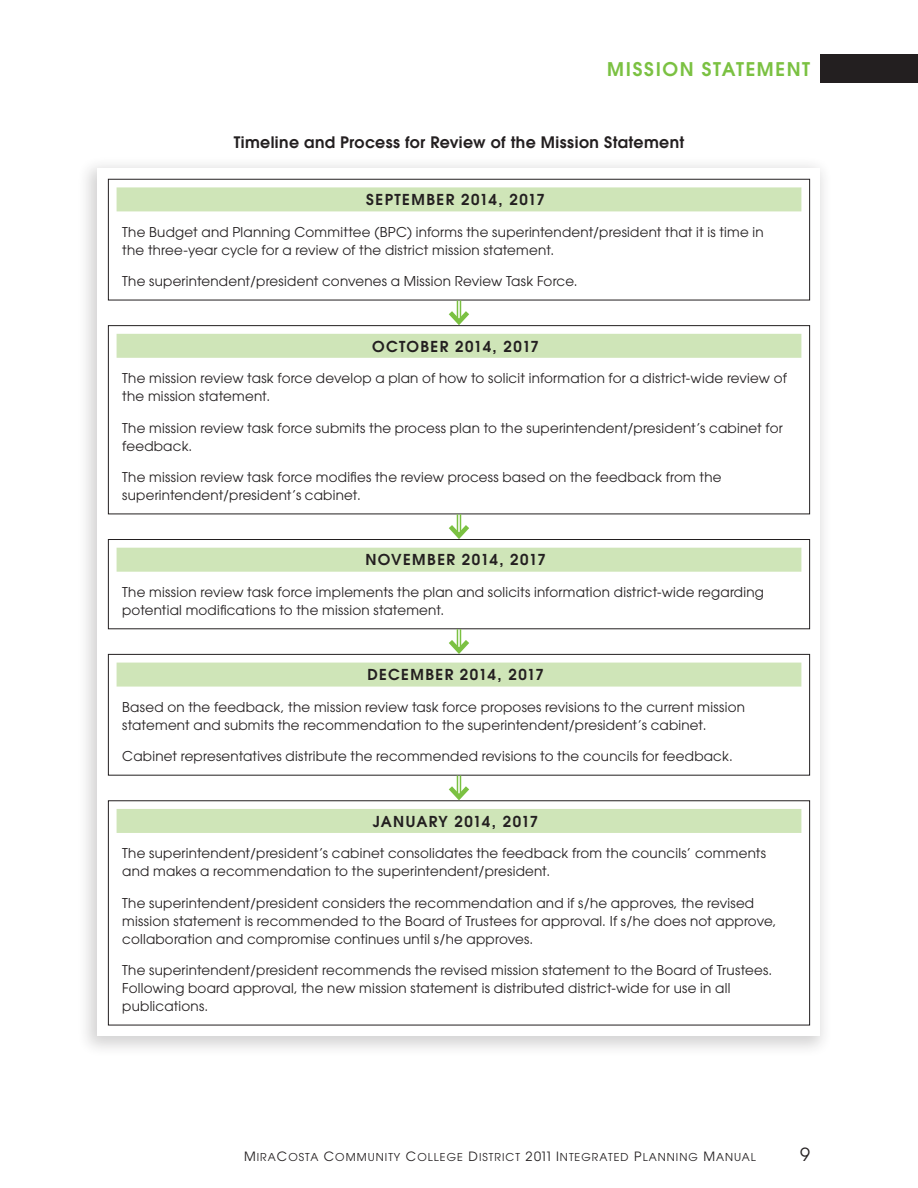
<style>
.page{position:relative;width:918px;height:1188px;background:#fff}
.page>*{position:absolute;margin:0;border:0;box-sizing:border-box;transform-origin:0 0}
.t1{font:600 18.75px "Avant Garde";letter-spacing:.08em;color:#7bc142}
.t2{font:18px "Avant Garde";color:#231f20}
.t3{font:600 15.75px "Avant Garde";letter-spacing:.025em;color:#231f20}
.t4{font:600 15px "Avant Garde";letter-spacing:.085em;color:#231f20}
.t5{font:600 15px "Avant Garde";letter-spacing:.065em;color:#231f20}
.t6{font:13.5px/18px "Avant Garde";letter-spacing:.015em;color:#231f20}
.t7{font:10.8px "Avant Garde Book SC850";letter-spacing:.095em;color:#231f20}
.s1{font-size:12.75px}
.s2{font-family:"Avant Garde";font-size:12.75px}
</style>
<div class="page">
<div style="left:820px;top:54px;width:98px;height:29px;background:#231f20"></div>
<div style="left:76px;top:156px;width:757px;height:902px;background:#231f20;opacity:.2"></div>
<div style="left:98px;top:169px;width:722px;height:867px;background:#fff"></div>
<div style="left:117px;top:187px;width:684px;height:24px;background:#cfe5b8"></div>
<div style="left:108px;top:179px;width:702px;height:121px;border:1px solid #231f20"></div>
<div style="left:117px;top:663px;width:684px;height:24px;background:#cfe5b8"></div>
<div style="left:108px;top:654px;width:702px;height:122px;border:1px solid #231f20"></div>
<div style="left:117px;top:809px;width:684px;height:24px;background:#cfe5b8"></div>
<div style="left:108px;top:800px;width:702px;height:225px;border:1px solid #231f20"></div>
<div style="left:117px;top:548px;width:684px;height:24px;background:#cfe5b8"></div>
<div style="left:108px;top:539px;width:702px;height:90px;border:1px solid #231f20"></div>
<div style="left:117px;top:334px;width:684px;height:24px;background:#cfe5b8"></div>
<div style="left:108px;top:325px;width:702px;height:189px;border:1px solid #231f20"></div>
<svg style="left:444px;top:300px;width:30px;height:27px"></svg>
<svg style="left:444px;top:514px;width:30px;height:27px"></svg>
<svg style="left:444px;top:629px;width:30px;height:27px"></svg>
<svg style="left:444px;top:776px;width:30px;height:26px"></svg>
<h1 class="t1" style="left:607px;top:57px;width:204px">MISSION STATEMENT</h1>
<p class="t3" style="left:234px;top:132px;width:452px">TIMELINE AND PROCESS FOR REVIEW OF THE MISSION STATEMENT</p>
<p class="t4" style="left:366px;top:190px;width:180px">SEPTEMBER 2014, 2017</p>
<p class="t6" style="left:122px;top:223px;width:643px">The Budget and Planning Committee (BPC) informs the superintendent/president that it is time in the three-year cycle for a review of the district mission statement.</p>
<p class="t6" style="left:122px;top:272px;width:457px">The superintendent/president convenes a Mission Review Task Force.</p>
<p class="t4" style="left:372px;top:336px;width:168px">OCTOBER 2014, 2017</p>
<p class="t6" style="left:122px;top:369px;width:666px">The mission review task force develop a plan of how to solicit information for a district-wide review of the mission statement.</p>
<p class="t6" style="left:122px;top:419px;width:662px">The mission review task force submits the process plan to the superintendent/president’s cabinet for feedback.</p>
<p class="t6" style="left:122px;top:468px;width:601px">The mission review task force modifies the review process based on the feedback from the superintendent/president’s cabinet.</p>
<p class="t4" style="left:366px;top:550px;width:182px">NOVEMBER 2014, 2017</p>
<p class="t6" style="left:122px;top:583px;width:643px">The mission review task force implements the plan and solicits information district-wide regarding potential modifications to the mission statement.</p>
<p class="t4" style="left:367px;top:665px;width:178px">DECEMBER 2014, 2017</p>
<p class="t6" style="left:122px;top:698px;width:624px">Based on the feedback, the mission review task force proposes revisions to the current mission statement and submits the recommendation to the superintendent/president’s cabinet.</p>
<p class="t6" style="left:122px;top:747px;width:612px">Cabinet representatives distribute the recommended revisions to the councils for feedback.</p>
<p class="t5" style="left:373px;top:811px;width:167px">JANUARY 2014, 2017</p>
<p class="t6" style="left:122px;top:844px;width:645px">The superintendent/president’s cabinet consolidates the feedback from the councils’ comments and makes a recommendation to the superintendent/president.</p>
<p class="t6" style="left:122px;top:894px;width:656px">The superintendent/president considers the recommendation and if s/he approves, the revised mission statement is recommended to the Board of Trustees for approval. If s/he does not approve, collaboration and compromise continues until s/he approves.</p>
<p class="t6" style="left:122px;top:961px;width:652px">The superintendent/president recommends the revised mission statement to the Board of Trustees.<br>Following board approval, the new mission statement is distributed district-wide for use in all publications.</p>
<p class="t7" style="left:244px;top:1151px;width:513px"><span class="s1">M</span>IRA<span class="s1">C</span>OSTA <span class="s1">C</span>OMM UNITY <span class="s1">C</span>OLLEGE <span class="s1">D</span>ISTRICT <span class="s2">2011</span> <span class="s1">I</span> NTEGRATED <span class="s1">P</span>LANNING <span class="s1">M</span>ANUAL</p>
<h2 class="t2" style="left:800px;top:1144px;width:11px">9</h2>
</div>
